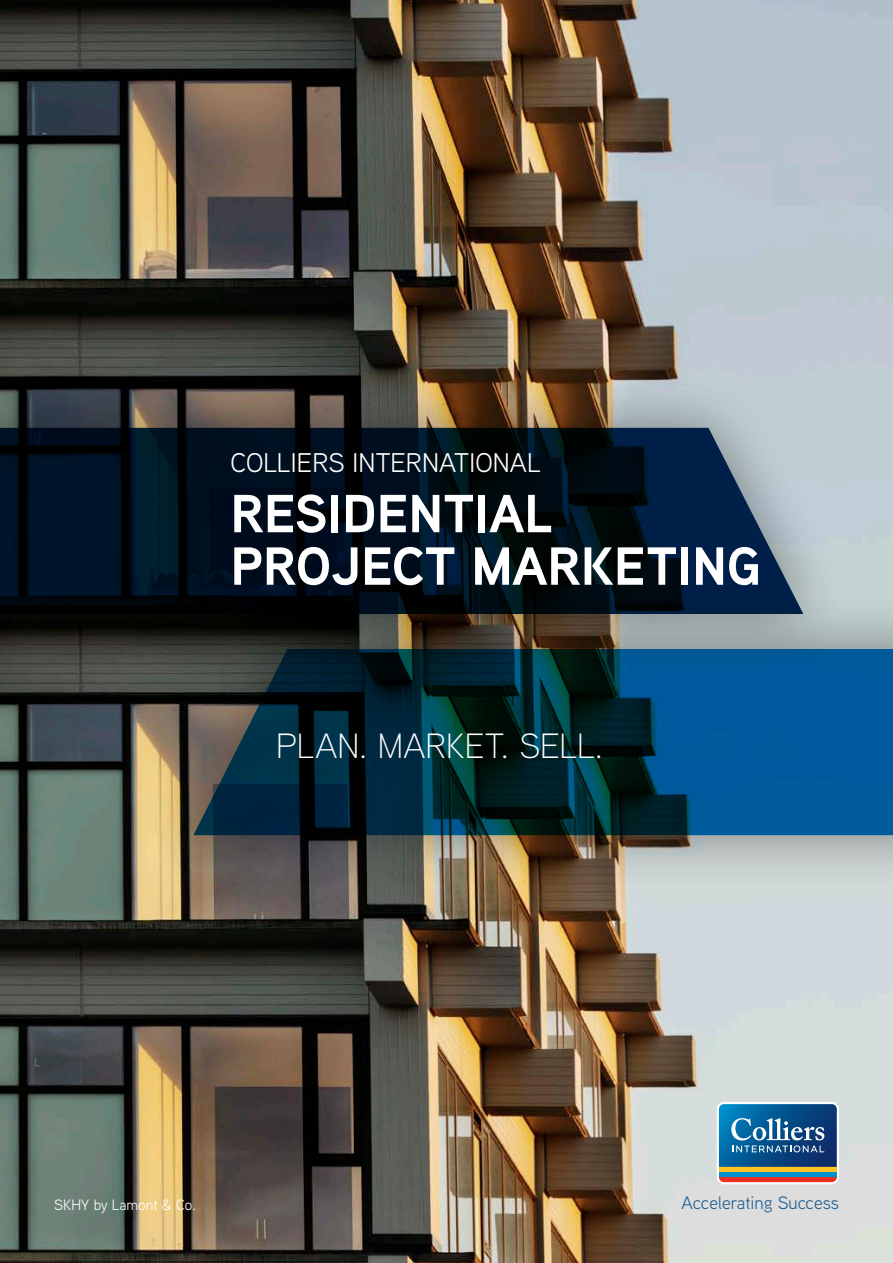
<style>
.page{position:relative;width:893px;height:1263px;background:#fff}
.page>*{position:absolute;margin:0;border:0;box-sizing:border-box;transform-origin:0 0}
.t1{font:700 53.55px/52.5px "Aaux Next";color:#fff}
.Body{font:300 35.1px "Aaux Next";color:#fff}
.t2{font:27px "Aaux Next";color:#fff}
.t3{font:18px "Aaux Next";color:#1a5d93}
.t4{font:15px "Aaux Next";color:#fff}
</style>
<div class="page">
<img style="left:0;top:0;width:893px;height:1263px">
<svg style="left:717px;top:1102px;width:122px;height:82px;background:#4b7797"></svg>
<div style="left:145px;top:593px;width:748px;height:298px;background:#231f20;opacity:.3"></div>
<svg style="left:194px;top:649px;width:699px;height:186px;background:#053955"></svg>
<div style="left:0;top:372px;width:852px;height:297px;background:#231f20;opacity:.3"></div>
<svg style="left:0;top:428px;width:803px;height:186px;background:#0a1a29"></svg>
<p class="t2" style="left:230px;top:444px;width:312px">COLLIERS INTERNATIONAL</p>
<p class="t1" style="left:230px;top:486px;width:532px">RESIDENTIAL<br>PROJECT MARKETING</p>
<p class="Body" style="left:276px;top:723px;width:328px">PLAN. MARKET. SELL.</p>
<p class="t4" style="left:54px;top:1194px;width:144px">SKHY by Lamont &amp; Co.</p>
<p class="t3" style="left:682px;top:1190px;width:159px">Accelerating Success</p>
</div>
